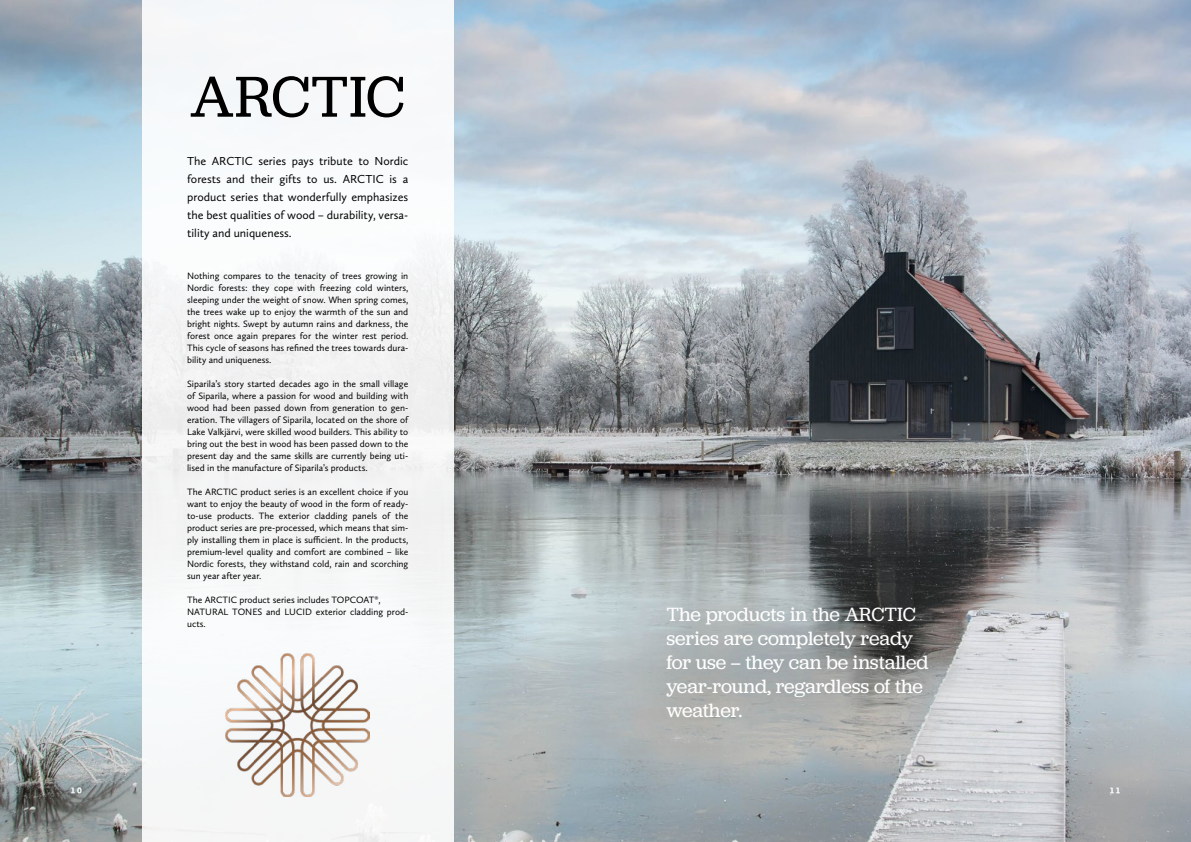
<style>
.page{position:relative;width:1191px;height:842px;background:#fff}
.page>*{position:absolute;margin:0;border:0;box-sizing:border-box;transform-origin:0 0}
.t1{font:60px "Jubilat";letter-spacing:-.005em;color:#000}
.t2{font:20px/24px "Jubilat";letter-spacing:-.005em;color:#fff}
.t3{font:700 14px "Calluna Sans";color:#fff}
.t4{font:12px/18px "Calluna Sans";color:#000;text-align:justify}
.t5{font:9.5px/12px "Calluna Sans";color:#000;text-align:justify}
</style>
<div class="page">
<img style="left:0;top:0;width:1191px;height:842px">
<div style="left:142px;top:0;width:312px;height:842px;background:#f6f7f8"></div>
<div style="left:607px;top:547px;width:375px;height:231px;background:#000;opacity:.75"></div>
<img style="left:226px;top:653px;width:143px;height:144px">
<h1 class="t1" style="left:190px;top:59px;width:217px">ARCTIC</h1>
<p class="t4" style="left:187px;top:152px;width:223px">The ARCTIC series pays tribute to Nordic forests and their gifts to us. ARCTIC is a product series that wonderfully emphasizes the best qualities of wood – durability, versa&shy;tility and uniqueness.</p>
<p class="t5" style="left:187px;top:269px;width:223px">Nothing compares to the tenacity of trees growing in Nordic forests: they cope with freezing cold winters, sleeping under the weight of snow. When spring comes, the trees wake up to enjoy the warmth of the sun and bright nights. Swept by autumn rains and darkness, the forest once again prepares for the winter rest period.<br>This cycle of seasons has refined the trees towards dura&shy;bility and uniqueness.</p>
<p class="t5" style="left:187px;top:377px;width:223px">Siparila’s story started decades ago in the small village of Siparila, where a passion for wood and building with wood had been passed down from generation to gen&shy;eration. The villagers of Siparila, located on the shore of Lake Valkjärvi, were skilled wood builders. This ability to bring out the best in wood has been passed down to the present day and the same skills are currently being uti&shy;lised in the manufacture of Siparila’s products.</p>
<p class="t5" style="left:187px;top:485px;width:223px">The ARCTIC product series is an excellent choice if you want to enjoy the beauty of wood in the form of ready&shy;to-use products. The exterior cladding panels of the product series are pre-processed, which means that sim&shy;ply installing them in place is sufficient. In the products, premium-level quality and comfort are combined – like Nordic forests, they withstand cold, rain and scorching sun year after year.</p>
<p class="t5" style="left:187px;top:593px;width:223px;text-align:left">The ARCTIC product series includes TOPCOAT®,<br>NATURAL TONES and LUCID exterior cladding prod&shy;ucts.</p>
<h2 class="t2" style="left:666px;top:601px;width:264px">The products in the ARCTIC series are completely ready for use – they can be installed year-round, regardless of the weather.</h2>
<h3 class="t3" style="left:71px;top:783px;width:13px">10</h3>
<h3 class="t3" style="left:1109px;top:783px;width:12px">11</h3>
</div>
